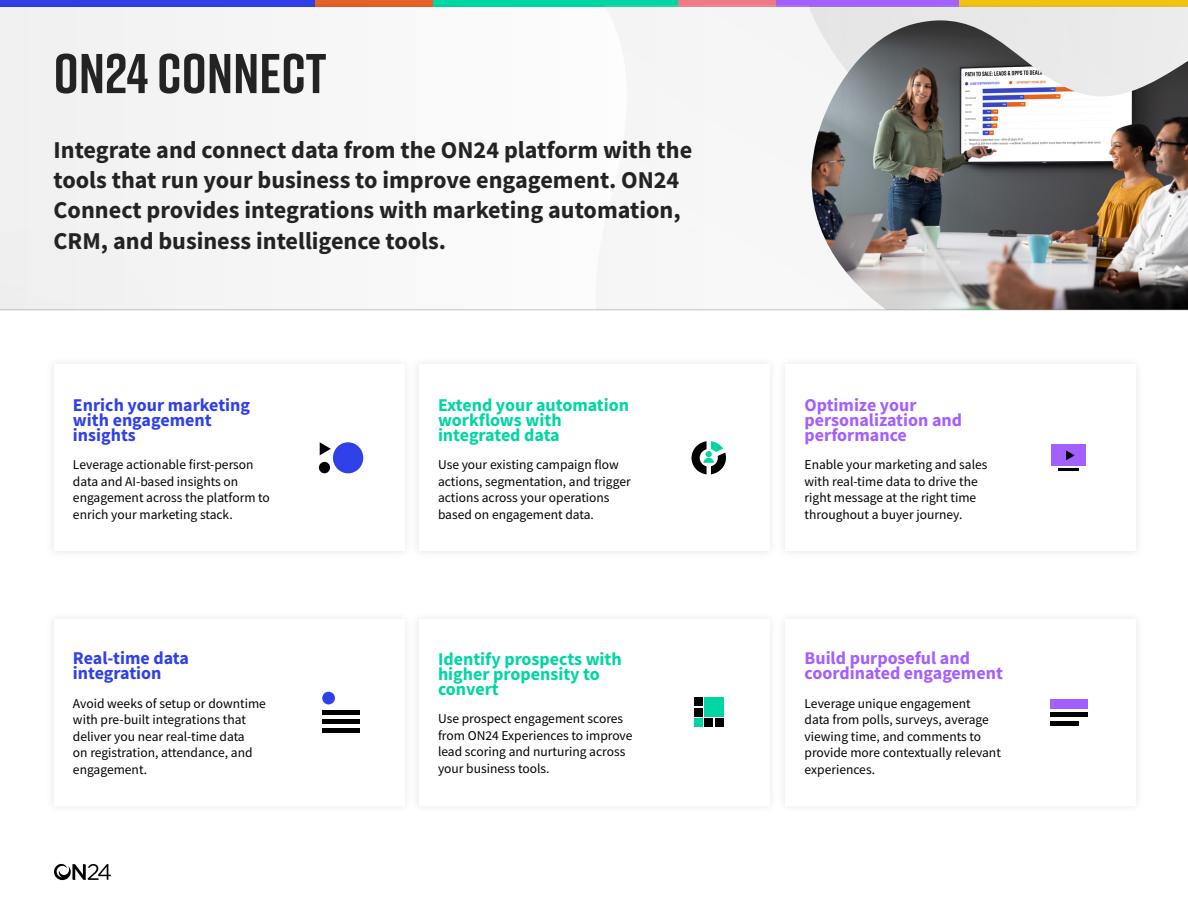
<style>
.page{position:relative;width:1188px;height:918px;background:#fff}
.page>*{position:absolute;margin:0;border:0;box-sizing:border-box;transform-origin:0 0}
.t1{font:700 55.95px "Rift";color:#232323}
.t2{font:700 24.15px/30.3px "Source Sans Pro";color:#232323}
.t3{font:700 18px/15px "Source Sans Pro";color:#00d6a3}
.t4{font:700 18px/15px "Source Sans Pro";color:#a45fff}
.t5{font:700 18px/15px "Source Sans Pro";color:#3040e8}
.t6{font:13.5px/16.5px "Source Sans Pro";color:#000}
</style>
<div class="page">
<div style="left:0;top:0;width:315px;height:7px;background:#3040e8"></div>
<div style="left:315px;top:0;width:118px;height:7px;background:#e66125"></div>
<div style="left:433px;top:0;width:246px;height:7px;background:#00d6a3"></div>
<div style="left:679px;top:0;width:97px;height:7px;background:#ec7b87"></div>
<div style="left:776px;top:0;width:183px;height:7px;background:#a45fff"></div>
<div style="left:959px;top:0;width:229px;height:7px;background:#f4c20c"></div>
<div style="left:0;top:5px;width:765px;height:305px;background:#f6f6f6"></div>
<svg style="left:803px;top:5px;width:385px;height:15px;background:#e4ded9"></svg>
<img style="left:811px;top:20px;width:377px;height:289px">
<hr style="left:0;top:309px;width:1188px;height:1px;background:#797979">
<svg style="left:54px;top:864px;width:57px;height:16px"></svg>
<div style="left:44px;top:355px;width:370px;height:205px;background:#fafafa"></div>
<div style="left:54px;top:364px;width:350px;height:187px;background:#fff"></div>
<div style="left:44px;top:609px;width:370px;height:206px;background:#fafafa"></div>
<div style="left:54px;top:619px;width:350px;height:186px;background:#fff"></div>
<div style="left:409px;top:355px;width:370px;height:205px;background:#fafafa"></div>
<div style="left:419px;top:364px;width:351px;height:187px;background:#fff"></div>
<div style="left:409px;top:609px;width:370px;height:206px;background:#fbfbfb"></div>
<div style="left:419px;top:619px;width:351px;height:186px;background:#fff"></div>
<div style="left:776px;top:355px;width:369px;height:205px;background:#fafafa"></div>
<div style="left:785px;top:364px;width:351px;height:187px;background:#fff"></div>
<div style="left:776px;top:609px;width:369px;height:206px;background:#fbfbfb"></div>
<div style="left:785px;top:619px;width:351px;height:186px;background:#fff"></div>
<div style="left:322px;top:710px;width:38px;height:5px;background:#000"></div>
<div style="left:322px;top:719px;width:38px;height:5px;background:#000"></div>
<hr style="left:322px;top:728px;width:38px;height:4px;background:#000">
<div style="left:322px;top:692px;width:13px;height:12px;background:#3040e8;border-radius:50%"></div>
<hr style="left:1050px;top:713px;width:38px;height:4px;background:#000">
<div style="left:1050px;top:699px;width:38px;height:10px;background:#a45fff"></div>
<hr style="left:1050px;top:721px;width:28px;height:4px;background:#000">
<svg style="left:320px;top:442px;width:11px;height:13px"></svg>
<div style="left:333px;top:442px;width:30px;height:31px;background:#3040e8;border-radius:50%"></div>
<div style="left:319px;top:462px;width:11px;height:11px;background:#000;border-radius:50%"></div>
<svg style="left:692px;top:441px;width:34px;height:33px"></svg>
<div style="left:694px;top:697px;width:9px;height:9px;background:#000"></div>
<div style="left:694px;top:708px;width:9px;height:9px;background:#000"></div>
<div style="left:694px;top:718px;width:9px;height:9px;background:#00d6a3"></div>
<div style="left:704px;top:718px;width:9px;height:9px;background:#000"></div>
<div style="left:715px;top:718px;width:9px;height:9px;background:#000"></div>
<div style="left:704px;top:697px;width:20px;height:20px;background:#00d6a3"></div>
<div style="left:1051px;top:445px;width:35px;height:21px;background:#a45fff"></div>
<hr style="left:1059px;top:468px;width:20px;height:3px;background:#000">
<svg style="left:1066px;top:450px;width:9px;height:10px"></svg>
<h1 class="t1" style="left:54px;top:33px;width:274px">ON24 CONNECT</h1>
<h2 class="t2" style="left:54px;top:134px;width:640px">Integrate and connect data from the ON24 platform with the tools that run your business to improve engagement. ON24<br>Connect provides integrations with marketing automation, CRM, and business intelligence tools.</h2>
<h3 class="t5" style="left:73px;top:397px;width:179px">Enrich your marketing with engagement insights</h3>
<p class="t6" style="left:73px;top:456px;width:198px">Leverage actionable first-person data and AI-based insights on engagement across the platform to enrich your marketing stack.</p>
<h3 class="t5" style="left:73px;top:650px;width:117px">Real-time data integration</h3>
<p class="t6" style="left:73px;top:695px;width:194px">Avoid weeks of setup or downtime with pre-built integrations that deliver you near real-time data<br>on registration, attendance, and engagement.</p>
<h3 class="t3" style="left:438px;top:397px;width:193px">Extend your automation workflows with integrated data</h3>
<p class="t6" style="left:438px;top:456px;width:194px">Use your existing campaign flow actions, segmentation, and trigger actions across your operations based on engagement data.</p>
<h3 class="t3" style="left:438px;top:651px;width:185px">Identify prospects with higher propensity to convert</h3>
<p class="t6" style="left:438px;top:711px;width:196px">Use prospect engagement scores from ON24 Experiences to improve lead scoring and nurturing across your business tools.</p>
<h3 class="t4" style="left:805px;top:397px;width:159px">Optimize your personalization and performance</h3>
<p class="t6" style="left:805px;top:456px;width:184px">Enable your marketing and sales with real-time data to drive the right message at the right time throughout a buyer journey.</p>
<h3 class="t4" style="left:805px;top:650px;width:200px">Build purposeful and coordinated engagement</h3>
<p class="t6" style="left:805px;top:695px;width:198px">Leverage unique engagement<br>data from polls, surveys, average viewing time, and comments to provide more contextually relevant experiences.</p>
</div>
